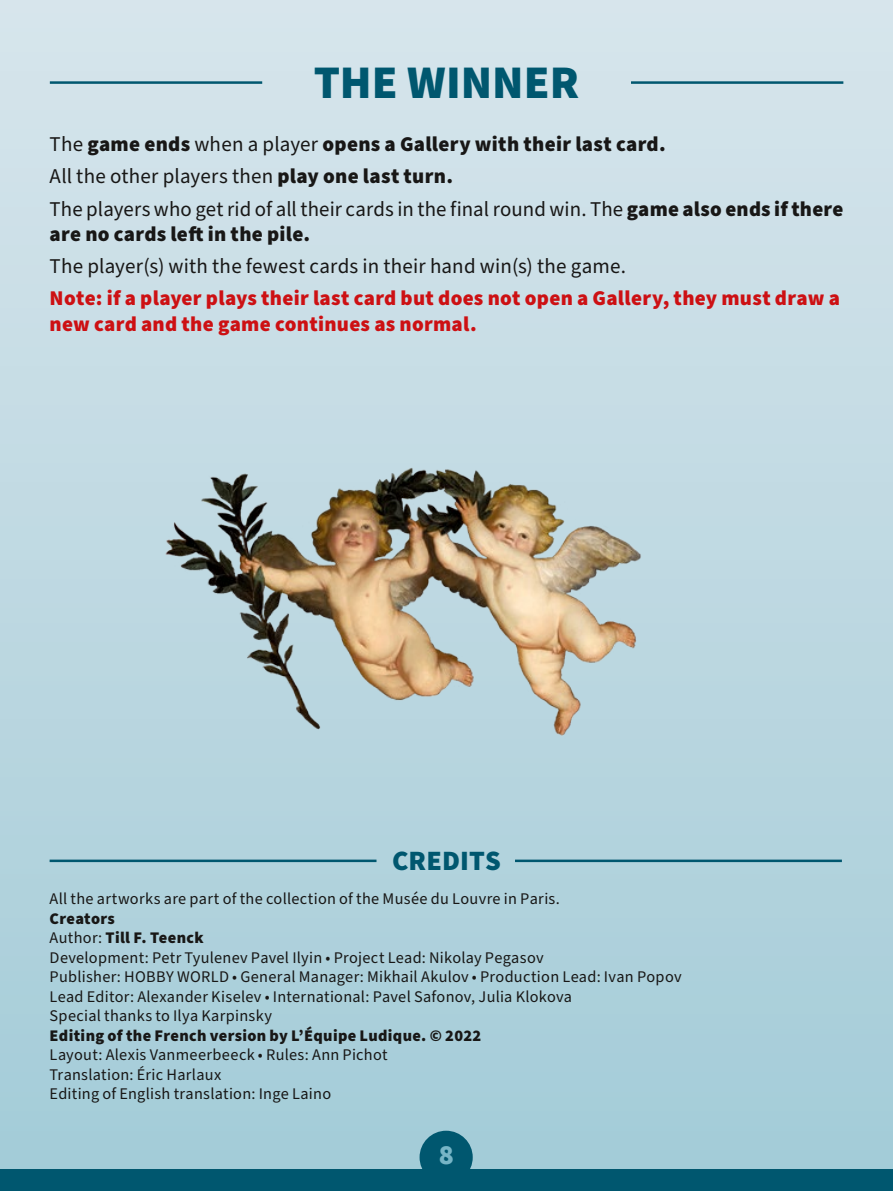
<style>
.page{position:relative;width:893px;height:1191px;background:#fff}
.page>*{position:absolute;margin:0;border:0;box-sizing:border-box;transform-origin:0 0}
.t1{font:900 46.75px "Source Sans Pro";color:#00576f}
.t2{font:900 28px "Source Sans Pro";letter-spacing:.005em;color:#00576f}
.t3{font:900 28px "Source Sans Pro";color:#77b5c6}
.t4{font:21px/32.2px "Source Sans Pro";letter-spacing:.01em;color:#181716}
.t5{font:900 21px/25.2px "Source Sans Pro";letter-spacing:.015em;color:#cd1013}
.t6{font:900 21px "Source Sans Pro";letter-spacing:.015em;color:#181716}
.t7{font:16.25px/19.5px "Source Sans Pro";letter-spacing:.015em;color:#181716}
.t8{font:900 16.25px "Source Sans Pro";letter-spacing:.02em;color:#181716}
.s1{font-weight:900}
</style>
<div class="page">
<div style="left:0;top:0;width:893px;height:1191px;background:linear-gradient(to bottom,#d8e5ec,#a3cbd7)"></div>
<img style="left:142px;top:446px;width:588px;height:322px">
<hr style="left:50px;top:81px;width:212px;height:3px;background:#00576f">
<hr style="left:631px;top:81px;width:212px;height:3px;background:#00576f">
<hr style="left:515px;top:859px;width:327px;height:3px;background:#00576f">
<hr style="left:50px;top:859px;width:326px;height:3px;background:#00576f">
<div style="left:0;top:1169px;width:893px;height:22px;background:#00576f"></div>
<div style="left:420px;top:1130px;width:53px;height:53px;background:#00576f;border-radius:50%"></div>
<h1 class="t1" style="left:314px;top:50px;width:267px">THE WINNER</h1>
<p class="t4" style="left:50px;top:129px;width:795px">The <span class="s1">game ends</span> when a player <span class="s1">opens a Gallery with their last card.<br></span>All the other players then <span class="s1">play one last turn.<br></span>The players who get rid of all their cards in the final round win. The <span class="s1">game also ends if there</span></p>
<p class="t6" style="left:50px;top:219px;width:262px">are no cards left in the pile.</p>
<p class="t4" style="left:50px;top:251px;width:578px">The player(s) with the fewest cards in their hand win(s) the game.</p>
<p class="t5" style="left:50px;top:286px;width:792px">Note: if a player plays their last card but does not open a Gallery, they must draw a new card and the game continues as normal.</p>
<h2 class="t2" style="left:392px;top:841px;width:110px">CREDITS</h2>
<p class="t7" style="left:50px;top:889px;width:512px">All the artworks are part of the collection of the Musée du Louvre in Paris.</p>
<p class="t7" style="left:50px;top:909px;width:633px"><span class="s1">Creators<br></span>Author: <span class="s1">Till F. Teenck<br></span>Development: Petr Tyulenev Pavel Ilyin • Project Lead: Nikolay Pegasov<br>Publisher: HOBBY WORLD • General Manager: Mikhail Akulov • Production Lead: Ivan Popov Lead Editor: Alexander Kiselev • International: Pavel Safonov, Julia Klokova<br>Special thanks to Ilya Karpinsky</p>
<p class="t8" style="left:50px;top:1024px;width:433px">Editing of the French version by L’Équipe Ludique. © 2022</p>
<p class="t7" style="left:50px;top:1045px;width:340px">Layout: Alexis Vanmeerbeeck • Rules: Ann Pichot<br>Translation: Éric Harlaux<br>Editing of English translation: Inge Laino</p>
<h2 class="t3" style="left:439px;top:1136px;width:17px">8</h2>
</div>
